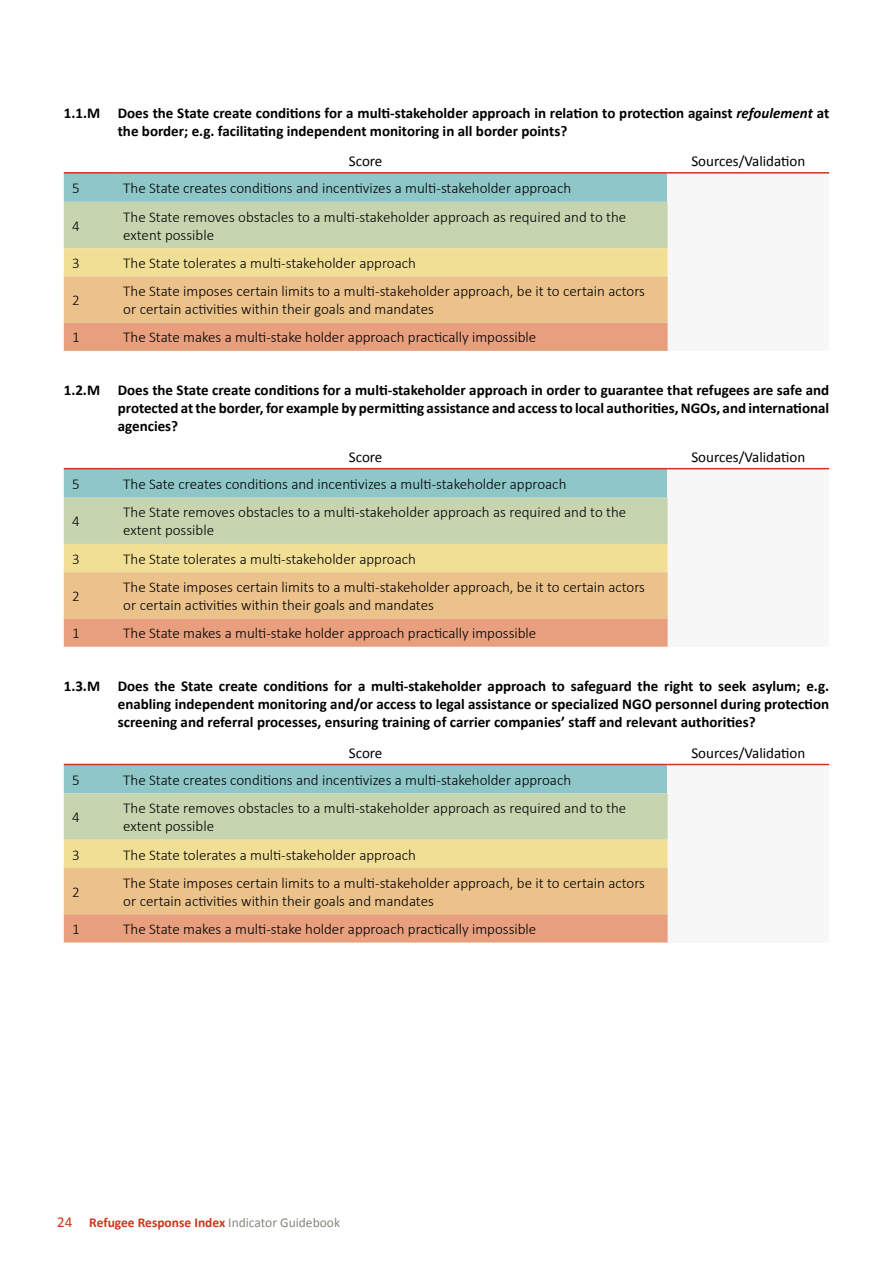
<style>
.page{position:relative;width:893px;height:1263px;background:#fff}
.page>*{position:absolute;margin:0;border:0;box-sizing:border-box;transform-origin:0 0}
.t1{font:300 15px/18px "Calibri";color:#000}
.t2{font:700 15px/18px "Calibri";color:#000;text-align:justify}
.t3{font:15px "Calibri";color:#000}
.t4{font:700 13.5px "Calibri";color:#cc3717}
.s1{font-style:italic}
.s2{font-weight:400;font-size:15px}
.s3{font-weight:400;color:#88857d}
</style>
<div class="page">
<div style="left:668px;top:173px;width:161px;height:178px;background:#f8f7f7"></div>
<svg style="left:64px;top:174px;width:604px;height:177px;background:#d3c69e"></svg>
<hr style="left:64px;top:172px;width:51px;height:2px;background:#cc3717">
<hr style="left:115px;top:172px;width:553px;height:2px;background:#cc3717">
<hr style="left:668px;top:172px;width:161px;height:2px;background:#cc3717">
<div style="left:668px;top:469px;width:161px;height:178px;background:#f8f7f7"></div>
<svg style="left:64px;top:469px;width:604px;height:178px;background:#d3c69e"></svg>
<hr style="left:64px;top:468px;width:51px;height:1px;background:#cc3717">
<hr style="left:115px;top:468px;width:553px;height:1px;background:#cc3717">
<hr style="left:668px;top:468px;width:161px;height:1px;background:#cc3717">
<div style="left:668px;top:764px;width:161px;height:178px;background:#f8f7f7"></div>
<svg style="left:64px;top:765px;width:604px;height:177px;background:#d3c69e"></svg>
<hr style="left:64px;top:764px;width:51px;height:1px;background:#cc3717">
<hr style="left:115px;top:764px;width:553px;height:1px;background:#cc3717">
<hr style="left:668px;top:764px;width:161px;height:1px;background:#cc3717">
<p class="t2" style="left:118px;top:103px;width:713px;text-indent:-54px">1.1.M Does the State create conditions for a multi-stakeholder approach in relation to protection against <span class="s1">refoulement</span> at the border; e.g. facilitating independent monitoring in all border points?</p>
<p class="t3" style="left:349px;top:152px;width:35px">Score</p>
<p class="t3" style="left:691px;top:152px;width:115px">Sources/Validation</p>
<p class="t1" style="left:72px;top:179px;width:9px">5</p>
<p class="t1" style="left:123px;top:179px;width:449px">The State creates conditions and incentivizes a multi-stakeholder approach</p>
<p class="t1" style="left:72px;top:216px;width:9px">4</p>
<p class="t1" style="left:123px;top:207px;width:505px">The State removes obstacles to a multi-stakeholder approach as required and to the extent possible</p>
<p class="t1" style="left:72px;top:254px;width:9px">3</p>
<p class="t1" style="left:123px;top:254px;width:294px">The State tolerates a multi-stakeholder approach</p>
<p class="t1" style="left:72px;top:291px;width:9px">2</p>
<p class="t1" style="left:123px;top:282px;width:523px">The State imposes certain limits to a multi-stakeholder approach, be it to certain actors or certain activities within their goals and mandates</p>
<p class="t1" style="left:72px;top:328px;width:9px">1</p>
<p class="t1" style="left:123px;top:328px;width:414px">The State makes a multi-stake holder approach practically impossible</p>
<p class="t2" style="left:118px;top:381px;width:713px;text-indent:-54px">1.2.M Does the State create conditions for a multi-stakeholder approach in order to guarantee that refugees are safe and protected atthe border,for example by permitting assistance and accessto local authorities,NGOs, and international agencies?</p>
<p class="t3" style="left:349px;top:448px;width:35px">Score</p>
<p class="t3" style="left:691px;top:448px;width:115px">Sources/Validation</p>
<p class="t1" style="left:72px;top:475px;width:9px">5</p>
<p class="t1" style="left:123px;top:475px;width:445px">The Sate creates conditions and incentivizes a multi-stakeholder approach</p>
<p class="t1" style="left:72px;top:512px;width:9px">4</p>
<p class="t1" style="left:123px;top:503px;width:505px">The State removes obstacles to a multi-stakeholder approach as required and to the extent possible</p>
<p class="t1" style="left:72px;top:550px;width:9px">3</p>
<p class="t1" style="left:123px;top:550px;width:294px">The State tolerates a multi-stakeholder approach</p>
<p class="t1" style="left:72px;top:587px;width:9px">2</p>
<p class="t1" style="left:123px;top:578px;width:523px">The State imposes certain limits to a multi-stakeholder approach, be it to certain actors or certain activities within their goals and mandates</p>
<p class="t1" style="left:72px;top:624px;width:9px">1</p>
<p class="t1" style="left:123px;top:624px;width:414px">The State makes a multi-stake holder approach practically impossible</p>
<p class="t2" style="left:118px;top:676px;width:713px;text-indent:-54px">1.3.M Does the State create conditions for a multi-stakeholder approach to safeguard the right to seek asylum; e.g. enabling independent monitoring and/or access to legal assistance or specialized NGO personnel during protection screening and referral processes, ensuring training of carrier companies’ staff and relevant authorities?</p>
<p class="t3" style="left:349px;top:744px;width:35px">Score</p>
<p class="t3" style="left:691px;top:744px;width:115px">Sources/Validation</p>
<p class="t1" style="left:72px;top:771px;width:9px">5</p>
<p class="t1" style="left:123px;top:771px;width:449px">The State creates conditions and incentivizes a multi-stakeholder approach</p>
<p class="t1" style="left:72px;top:808px;width:9px">4</p>
<p class="t1" style="left:123px;top:799px;width:505px">The State removes obstacles to a multi-stakeholder approach as required and to the extent possible</p>
<p class="t1" style="left:72px;top:845px;width:9px">3</p>
<p class="t1" style="left:123px;top:845px;width:294px">The State tolerates a multi-stakeholder approach</p>
<p class="t1" style="left:72px;top:883px;width:9px">2</p>
<p class="t1" style="left:123px;top:874px;width:523px">The State imposes certain limits to a multi-stakeholder approach, be it to certain actors or certain activities within their goals and mandates</p>
<p class="t1" style="left:72px;top:920px;width:9px">1</p>
<p class="t1" style="left:123px;top:920px;width:414px">The State makes a multi-stake holder approach practically impossible</p>
<p class="t4" style="left:57px;top:1214px;width:285px"><span class="s2">24</span> Refugee Response Index <span class="s3">Indicator Guidebook</span></p>
</div>
